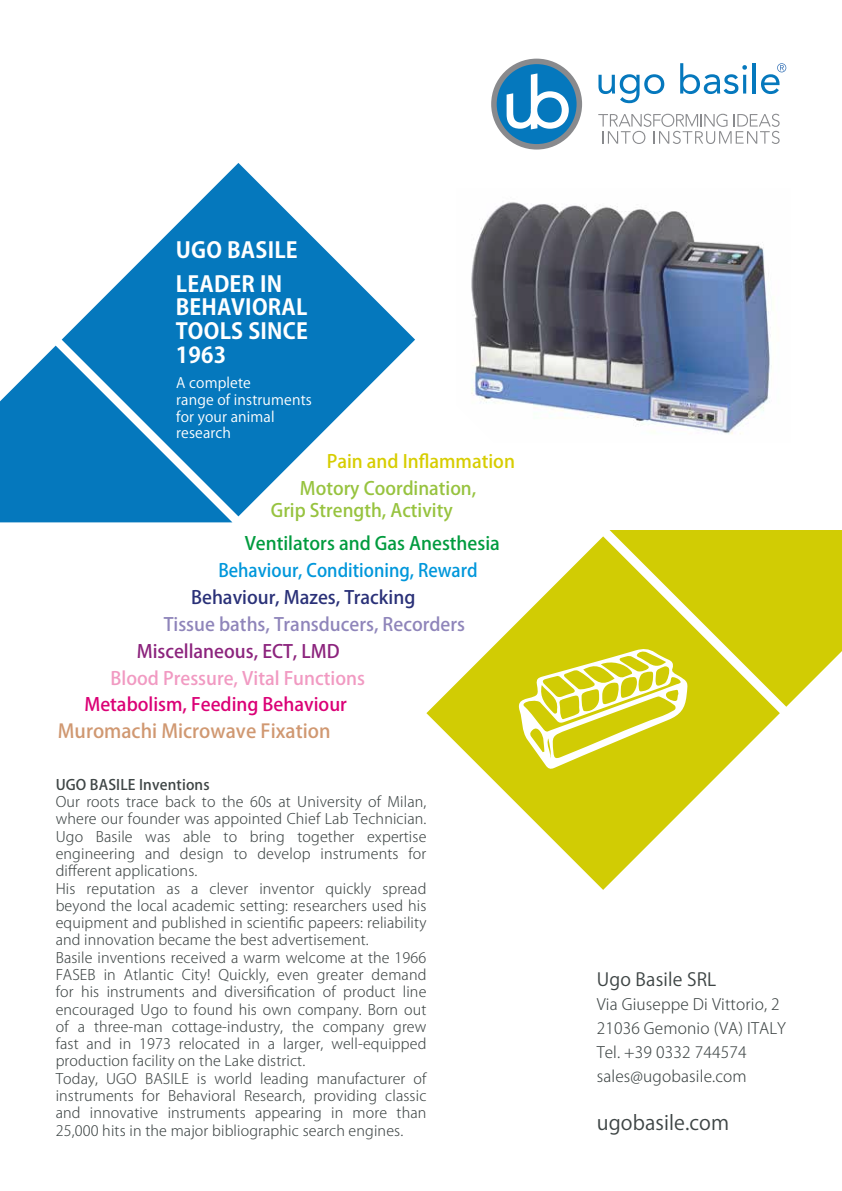
<style>
.page{position:relative;width:842px;height:1191px;background:#fff}
.page>*{position:absolute;margin:0;border:0;box-sizing:border-box;transform-origin:0 0}
.t1{font:700 21.8px/23.8px "Koz Go Pro";letter-spacing:.01em;color:#fff}
.t2{font:20px "Koz Go Pro";letter-spacing:.005em;color:#3e4545}
.t3{font:500 19px "Koz Go Pro";color:#d09871}
.t4{font:500 18.2px/22.4px "Koz Go Pro";color:#97c33f}
.t5{font:500 18.2px "Koz Go Pro";color:#8f85ba}
.t6{font:500 18.2px "Koz Go Pro";color:#0097db;scale:.95 1}
.t7{font:500 18.2px "Koz Go Pro";color:#f19ac2}
.t8{font:500 18.2px "Koz Go Pro";color:#009b3e}
.t9{font:500 18.2px "Koz Go Pro";color:#db0076}
.t10{font:500 18.2px "Koz Go Pro";color:#2a3178}
.t11{font:500 18.2px "Koz Go Pro";color:#8c247d}
.t12{font:500 18.2px "Koz Go Pro";color:#d7cd00}
.t13{font:18px "Koz Go Pro";letter-spacing:.01em;color:#3e4545}
.t14{font:300 15.6px/24px "Koz Go Pro";letter-spacing:.01em;color:#3e4545}
.t15{font:300 14.4px/17.2px "Koz Go Pro";letter-spacing:.01em;color:#3e4545}
.t16{font:500 14.4px "Koz Go Pro";letter-spacing:.01em;color:#3e4545}
.t17{font:14.2px/16.8px "Koz Go Pro";letter-spacing:.01em;color:#fff}
</style>
<div class="page">
<svg style="left:426px;top:536px;width:354px;height:354px"></svg>
<svg style="left:609px;top:530px;width:233px;height:177px;background:#d6d120"></svg>
<svg style="left:62px;top:163px;width:353px;height:353px;fill:#0578bd"></svg>
<svg style="left:0;top:346px;width:232px;height:176px;background:#1a83c2"></svg>
<img style="left:471px;top:202px;width:299px;height:233px">
<svg style="left:517px;top:648px;width:172px;height:121px"></svg>
<svg style="left:598px;top:74px;width:66px;height:29px"></svg>
<svg style="left:680px;top:63px;width:67px;height:31px"></svg>
<hr style="left:753px;top:63px;width:3px;height:31px;background:#0578bd">
<svg style="left:493px;top:60px;width:87px;height:88px;background:#267cb0"></svg>
<div style="left:491px;top:59px;width:91px;height:91px;border:6px solid #898a8d;border-radius:50%"></div>
<svg style="left:506px;top:72px;width:64px;height:58px"></svg>
<svg style="left:761px;top:63px;width:25px;height:31px"></svg>
<svg style="left:598px;top:114px;width:182px;height:30px"></svg>
<h1 class="t1" style="left:176px;top:234px;width:124px;line-height:33.8px">UGO BASILE<br>LEADER IN</h1>
<h1 class="t1" style="left:176px;top:297px;width:134px;text-align:justify">BEHAVIORAL TOOLS SINCE 1963</h1>
<p class="t17" style="left:176px;top:375px;width:137px">A complete<br>range of instruments for your animal research</p>
<p class="t12" style="left:327px;top:450px;width:190px">Pain and Inflammation</p>
<p class="t4" style="left:271px;top:478px;width:207px;text-indent:29px">Motory Coordination,<br>Grip Strength, Activity</p>
<p class="t8" style="left:245px;top:531px;width:256px">Ventilators and Gas Anesthesia</p>
<p class="t6" style="left:218px;top:558px;width:275px">Behaviour, Conditioning, Reward</p>
<p class="t10" style="left:191px;top:585px;width:226px">Behaviour, Mazes, Tracking</p>
<p class="t5" style="left:164px;top:612px;width:303px">Tissue baths, Transducers, Recorders</p>
<p class="t7" style="left:111px;top:666px;width:256px">Blood Pressure, Vital Functions</p>
<p class="t9" style="left:84px;top:693px;width:264px">Metabolism, Feeding Behaviour</p>
<h3 class="t3" style="left:58px;top:719px;width:274px">Muromachi Microwave Fixation</h3>
<p class="t11" style="left:137px;top:640px;width:204px">Miscellaneous, ECT, LMD</p>
<p class="t16" style="left:56px;top:775px;width:155px">UGO BASILE Inventions</p>
<p class="t15" style="left:56px;top:793px;width:372px">Our roots trace back to the 60s at University of Milan, where our founder was appointed Chief Lab Technician.<br>Ugo Basile was able to bring together expertise engineering and design to develop instruments for different applications.<br>His reputation as a clever inventor quickly spread beyond the local academic setting: researchers used his equipment and published in scientific papeers: reliability and innovation became the best advertisement.<br>Basile inventions received a warm welcome at the 1966<br>FASEB in Atlantic City! Quickly, even greater demand for his instruments and diversification of product line encouraged Ugo to found his own company. Born out of a three-man cottage-industry, the company grew fast and in 1973 relocated in a larger, well-equipped production facility on the Lake district.<br>Today, UGO BASILE is world leading manufacturer of instruments for Behavioral Research, providing classic and innovative instruments appearing in more than 25,000 hits in the major bibliographic search engines.</p>
<p class="t13" style="left:597px;top:968px;width:121px">Ugo Basile SRL</p>
<p class="t14" style="left:597px;top:992px;width:191px">Via Giuseppe Di Vittorio, 2<br>21036 Gemonio (VA) ITALY<br>Tel. +39 0332 744574 sales@ugobasile.com</p>
<h2 class="t2" style="left:597px;top:1109px;width:134px">ugobasile.com</h2>
</div>
